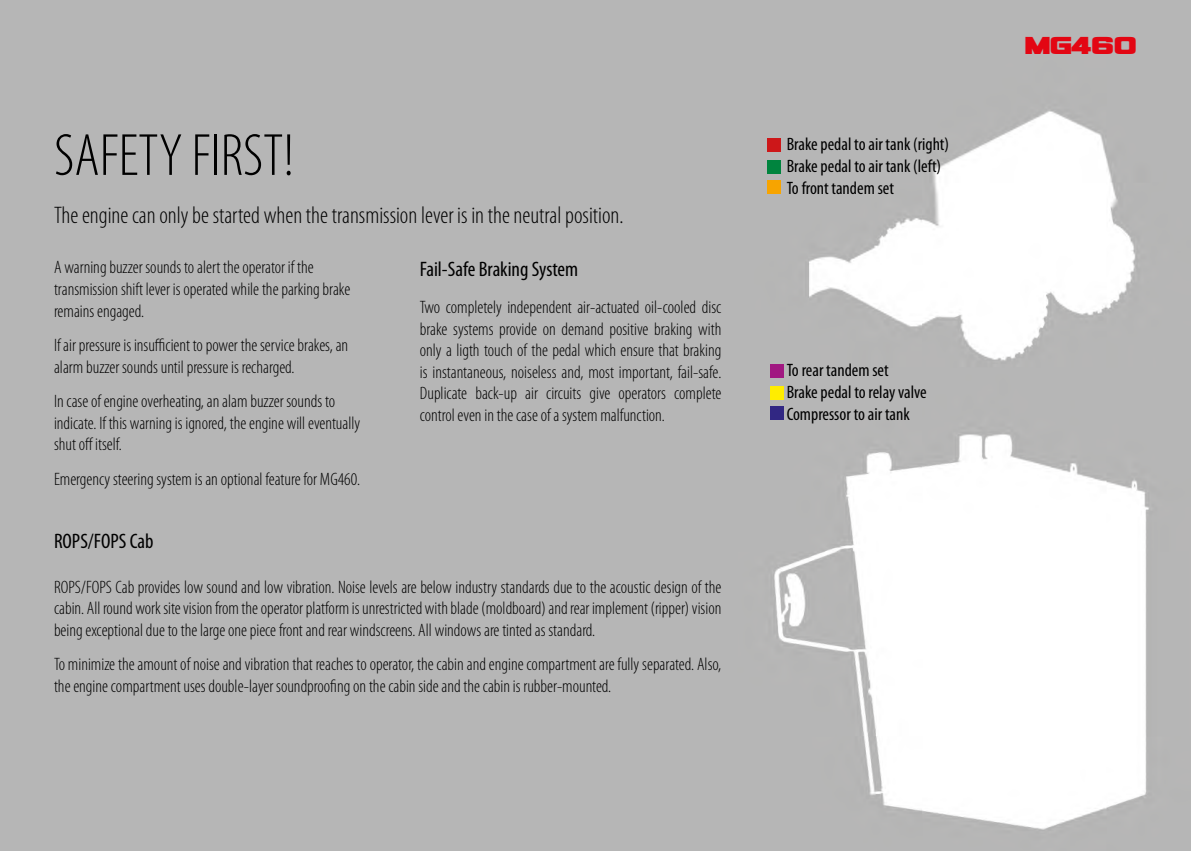
<style>
.page{position:relative;width:1191px;height:851px;background:#fff}
.page>*{position:absolute;margin:0;border:0;box-sizing:border-box;transform-origin:0 0}
.t1{font:300 condensed 60px "Myriad Pro";color:#000}
.t2{font:34.2px "Vipnagorgialla";color:#e30613}
.t3{font:300 condensed 24px "Myriad Pro";color:#000}
.t4{font:condensed 21px "Myriad Pro";color:#000}
.t5{font:300 condensed 18px/21.6px "Myriad Pro";color:#000}
.t6{font:condensed 18px "Myriad Pro";color:#000}
</style>
<div class="page">
<img style="left:0;top:0;width:1191px;height:850px">
<div style="left:767px;top:138px;width:13px;height:13px;background:#cd1719"></div>
<div style="left:767px;top:160px;width:13px;height:14px;background:#00843e"></div>
<div style="left:767px;top:180px;width:13px;height:14px;background:#f7a400"></div>
<div style="left:770px;top:364px;width:13px;height:13px;background:#a11881"></div>
<div style="left:770px;top:386px;width:13px;height:14px;background:#ffed00"></div>
<div style="left:770px;top:406px;width:13px;height:14px;background:#312783"></div>
<h1 class="t1" style="left:54px;top:123px;width:242px">SAFETY FIRST!</h1>
<h3 class="t3" style="left:54px;top:202px;width:571px">The engine can only be started when the transmission lever is in the neutral position.</h3>
<p class="t5" style="left:54px;top:257px;width:261px">A warning buzzer sounds to alert the operator if the</p>
<p class="t4" style="left:420px;top:256px;width:160px">Fail-Safe Braking System</p>
<p class="t5" style="left:54px;top:278px;width:298px">transmission shift lever is operated while the parking brake remains engaged.</p>
<p class="t5" style="left:54px;top:334px;width:296px">If air pressure is insufficient to power the service brakes, an alarm buzzer sounds until pressure is recharged.</p>
<p class="t5" style="left:54px;top:390px;width:308px">In case of engine overheating, an alam buzzer sounds to indicate. If this warning is ignored, the engine will eventually shut off itself.</p>
<p class="t5" style="left:54px;top:468px;width:308px">Emergency steering system is an optional feature for MG460.</p>
<p class="t5" style="left:420px;top:296px;width:303px;text-align:justify">Two completely independent air-actuated oil-cooled disc brake systems provide on demand positive braking with only a ligth touch of the pedal which ensure that braking is instantaneous, noiseless and, most important, fail-safe.<br>Duplicate back-up air circuits give operators complete control even in the case of a system malfunction.</p>
<p class="t4" style="left:54px;top:528px;width:101px">ROPS/FOPS Cab</p>
<p class="t5" style="left:54px;top:576px;width:669px;text-align:justify">ROPS/FOPS Cab provides low sound and low vibration. Noise levels are below industry standards due to the acoustic design of the cabin. All round work site vision from the operator platform is unrestricted with blade (moldboard) and rear implement (ripper) vision being exceptional due to the large one piece front and rear windscreens. All windows are tinted as standard.</p>
<p class="t5" style="left:54px;top:653px;width:668px">To minimize the amount of noise and vibration that reaches to operator, the cabin and engine compartment are fully separated. Also, the engine compartment uses double-layer soundproofing on the cabin side and the cabin is rubber-mounted.</p>
<p class="t6" style="left:786px;top:133px;width:164px">Brake pedal to air tank (right)</p>
<p class="t6" style="left:786px;top:155px;width:156px">Brake pedal to air tank (left)</p>
<p class="t6" style="left:786px;top:177px;width:109px">To front tandem set</p>
<p class="t6" style="left:786px;top:359px;width:104px">To rear tandem set</p>
<p class="t6" style="left:786px;top:381px;width:142px">Brake pedal to relay valve</p>
<p class="t6" style="left:786px;top:403px;width:125px">Compressor to air tank</p>
<h2 class="t2" style="left:1024px;top:30px;width:114px">MG460</h2>
</div>
